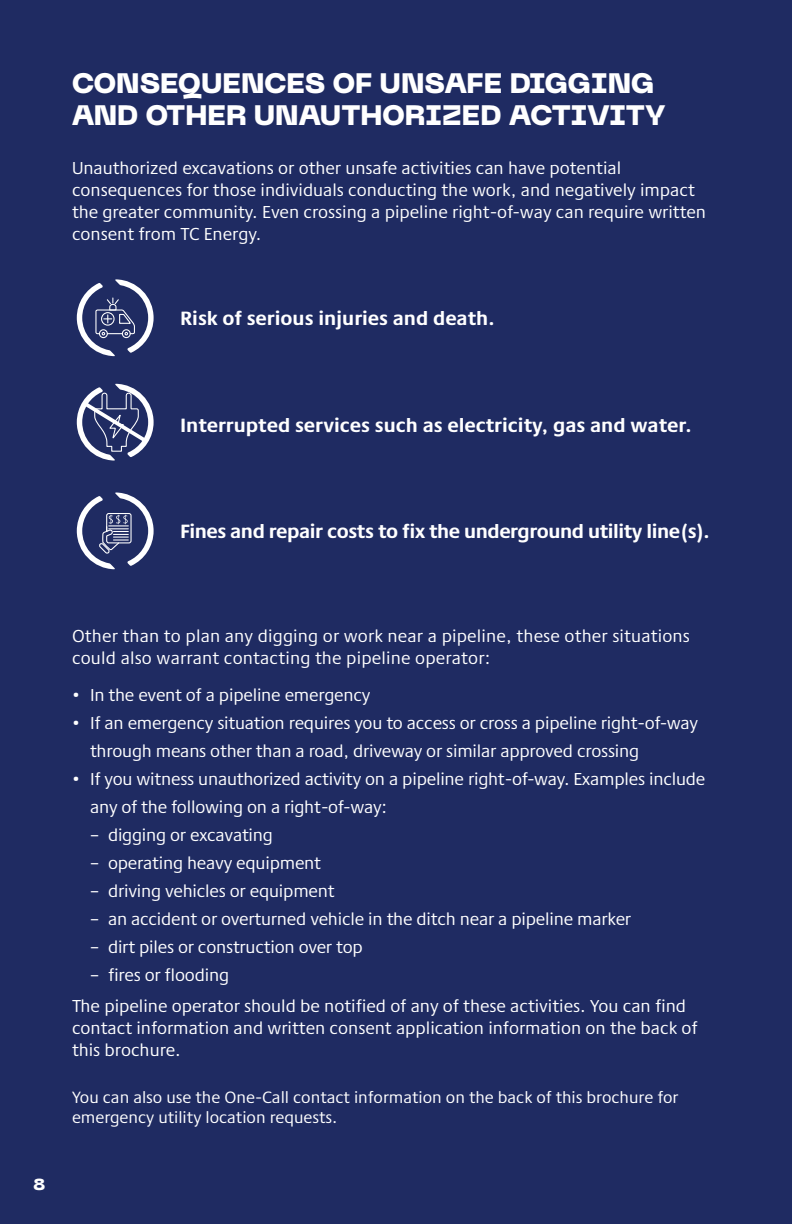
<style>
.page{position:relative;width:792px;height:1224px;background:#1f2b62}
.page>*{position:absolute;margin:0;border:0;box-sizing:border-box;transform-origin:0 0}
.t1{font:800 28px/32px "PP Neue Machina";color:#fff}
.t2{font:700 20px "Praxis Next";color:#fff}
.t3{font:700 20px "Praxis Next";letter-spacing:-.02em;color:#fff}
.t4{font:18px/22px "Praxis Next";color:#fff}
.t5{font:17px/20px "Praxis Next";color:#fff}
.t6{font:800 16px "PP Neue Machina";color:#fff}
</style>
<div class="page">
<svg style="left:77px;top:279px;width:77px;height:77px"></svg>
<svg style="left:77px;top:384px;width:77px;height:77px"></svg>
<svg style="left:77px;top:492px;width:77px;height:77px"></svg>
<h1 class="t1" style="left:72px;top:68px;width:595px">CONSEQUENCES OF UNSAFE DIGGING<br>AND OTHER UNAUTHORIZED ACTIVITY</h1>
<p class="t4" style="left:72px;top:156px;width:636px">Unauthorized excavations or other unsafe activities can have potential consequences for those individuals conducting the work, and negatively impact the greater community. Even crossing a pipeline right-of-way can require written consent from TC Energy.</p>
<p class="t2" style="left:180px;top:303px;width:317px">Risk of serious injuries and death.</p>
<p class="t2" style="left:180px;top:409px;width:514px">Interrupted services such as electricity, gas and water.</p>
<p class="t3" style="left:180px;top:516px;width:532px">Fines and repair costs to fix the underground utility line(s).</p>
<p class="t6" style="left:34px;top:1174px;width:13px">8</p>
<p class="t4" style="left:72px;top:625px;width:619px">Other than to plan any digging or work near a pipeline, these other situations could also warrant contacting the pipeline operator:</p>
<p class="t4" style="left:72px;top:684px;width:300px">• In the event of a pipeline emergency</p>
<p class="t4" style="left:90px;top:709px;width:610px;line-height:28px;text-indent:-18px">• If an emergency situation requires you to access or cross a pipeline right-of-way through means other than a road, driveway or similar approved crossing</p>
<p class="t4" style="left:90px;top:765px;width:617px;line-height:28px;text-indent:-18px">• If you witness unauthorized activity on a pipeline right-of-way. Examples include any of the following on a right-of-way:</p>
<p class="t4" style="left:90px;top:824px;width:184px">– digging or excavating</p>
<p class="t4" style="left:90px;top:852px;width:233px">– operating heavy equipment</p>
<p class="t4" style="left:90px;top:880px;width:246px">– driving vehicles or equipment</p>
<p class="t4" style="left:90px;top:908px;width:543px">– an accident or overturned vehicle in the ditch near a pipeline marker</p>
<p class="t4" style="left:90px;top:936px;width:274px">– dirt piles or construction over top</p>
<p class="t4" style="left:72px;top:959px;width:616px;line-height:31px;text-indent:18px">– fires or flooding<br>The pipeline operator should be notified of any of these activities. You can find</p>
<p class="t4" style="left:72px;top:1017px;width:627px">contact information and written consent application information on the back of this brochure.</p>
<p class="t5" style="left:72px;top:1087px;width:608px">You can also use the One-Call contact information on the back of this brochure for emergency utility location requests.</p>
</div>
